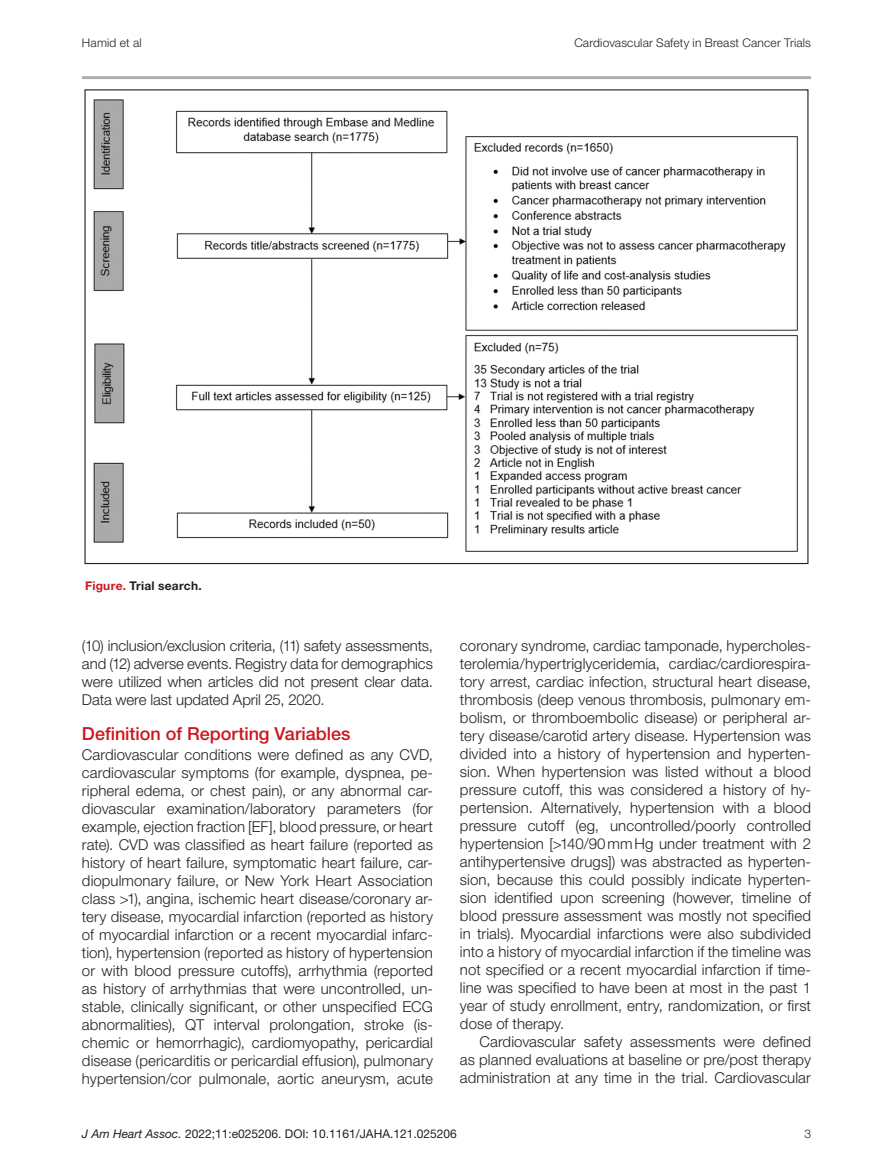
<style>
.page{position:relative;width:893px;height:1174px;background:#fff}
.page>*{position:absolute;margin:0;border:0;box-sizing:border-box;transform-origin:0 0}
.t1{font:500 18px "Helvetica Neue LT Std";color:#cd151d}
.t2{font:300 15px/18px "Helvetica Neue LT Std";letter-spacing:.005em;color:#231f20;text-align:justify}
.t3{font:12px "Helvetica Neue LT Std";color:#231f20}
.t4{font:300 12px "Helvetica Neue LT Std";letter-spacing:.015em;color:#231f20}
.t5{font:700 12px "Helvetica Neue LT Std";letter-spacing:.02em;color:#231f20}
.s1{color:#cd151d}
.s2{font-style:italic}
</style>
<div class="page">
<img style="left:94px;top:99px;width:704px;height:453px">
<hr style="left:82px;top:76px;width:729px;height:3px;background:#aeafb3">
<p class="t4" style="left:82px;top:35px;width:61px">Hamid et al</p>
<p class="t4" style="left:574px;top:35px;width:238px">Cardiovascular Safety in Breast Cancer Trials</p>
<p class="t5" style="left:85px;top:578px;width:118px"><span class="s1">Figure.</span> Trial search.</p>
<p class="t2" style="left:82px;top:636px;width:353px">(10) inclusion/exclusion criteria, (11) safety assessments, and (12) adverse events. Registry data for demographics were utilized when articles did not present clear data.<br>Data were last updated April 25, 2020.</p>
<p class="t1" style="left:82px;top:722px;width:270px">Definition of Reporting Variables</p>
<p class="t2" style="left:82px;top:745px;width:353px">Cardiovascular conditions were defined as any CVD, cardiovascular symptoms (for example, dyspnea, pe&shy;ripheral edema, or chest pain), or any abnormal car&shy;diovascular examination/laboratory parameters (for example, ejection fraction [EF], blood pressure, or heart rate). CVD was classified as heart failure (reported as history of heart failure, symptomatic heart failure, car&shy;diopulmonary failure, or New York Heart Association class &gt;1), angina, ischemic heart disease/coronary ar&shy;tery disease, myocardial infarction (reported as history of myocardial infarction or a recent myocardial infarc&shy;tion), hypertension (reported as history of hypertension or with blood pressure cutoffs), arrhythmia (reported as history of arrhythmias that were uncontrolled, un&shy;stable, clinically significant, or other unspecified ECG abnormalities), QT interval prolongation, stroke (is&shy;chemic or hemorrhagic), cardiomyopathy, pericardial disease (pericarditis or pericardial effusion), pulmonary hypertension/cor pulmonale, aortic aneurysm, acute</p>
<p class="t2" style="left:460px;top:636px;width:353px">coronary syndrome, cardiac tamponade, hypercholes&shy;terolemia/hypertriglyceridemia, cardiac/cardiorespira&shy;tory arrest, cardiac infection, structural heart disease, thrombosis (deep venous thrombosis, pulmonary em&shy;bolism, or thromboembolic disease) or peripheral ar&shy;tery disease/carotid artery disease. Hypertension was divided into a history of hypertension and hyperten&shy;sion. When hypertension was listed without a blood pressure cutoff, this was considered a history of hy&shy;pertension. Alternatively, hypertension with a blood pressure cutoff (eg, uncontrolled/poorly controlled hypertension [&gt;140/90mmHg under treatment with 2 antihypertensive drugs]) was abstracted as hyperten&shy;sion, because this could possibly indicate hyperten&shy;sion identified upon screening (however, timeline of blood pressure assessment was mostly not specified in trials). Myocardial infarctions were also subdivided into a history of myocardial infarction if the timeline was not specified or a recent myocardial infarction if time&shy;line was specified to have been at most in the past 1 year of study enrollment, entry, randomization, or first dose of therapy.</p>
<p class="t2" style="left:460px;top:1032px;width:353px;text-indent:19px">Cardiovascular safety assessments were defined as planned evaluations at baseline or pre/post therapy administration at any time in the trial. Cardiovascular</p>
<p class="t3" style="left:82px;top:1126px;width:376px"><span class="s2">J Am Heart Assoc.</span> 2022;11:e025206. DOI: 10.1161/JAHA.121.025206</p>
<p class="t4" style="left:804px;top:1126px;width:8px">3</p>
</div>
